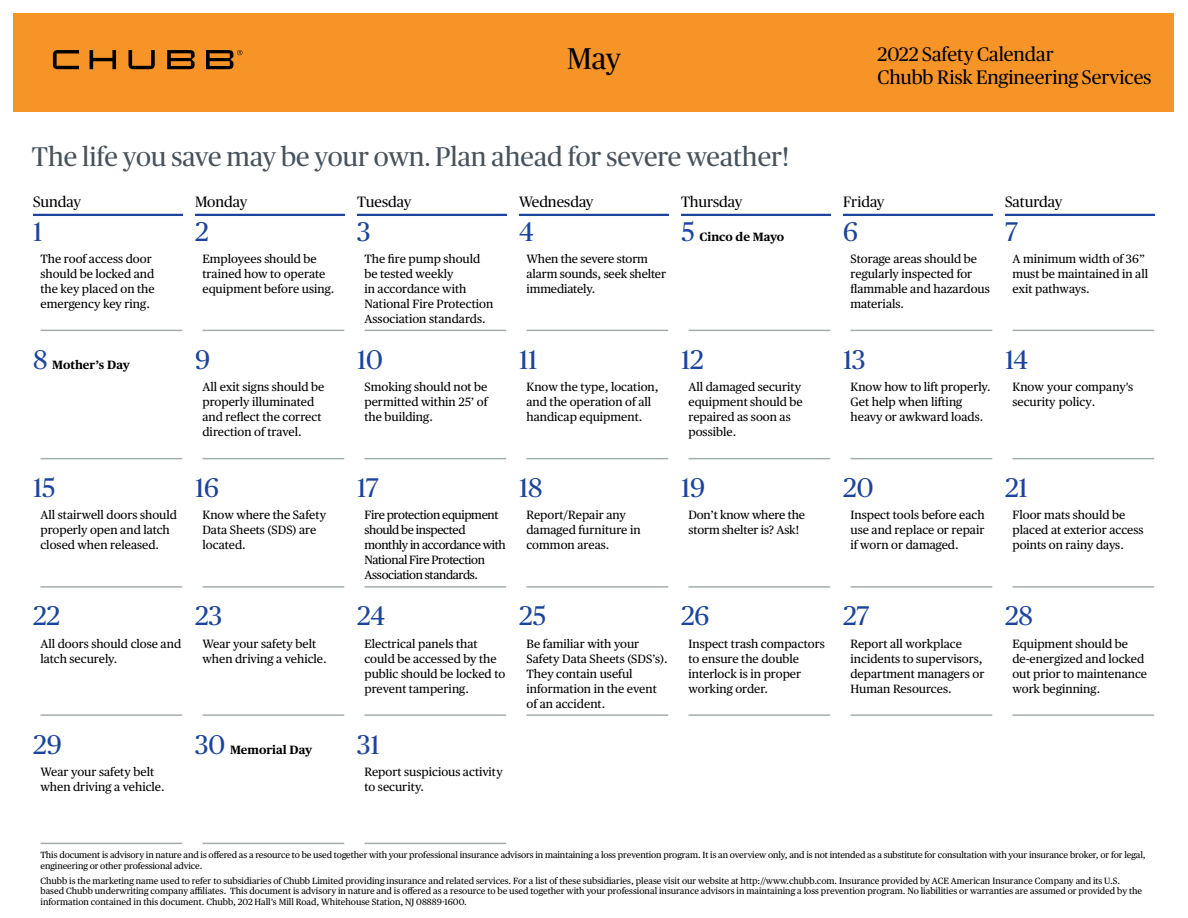
<style>
.page{position:relative;width:1188px;height:918px;background:#fff}
.page>*{position:absolute;margin:0;border:0;box-sizing:border-box;transform-origin:0 0}
.t1{font:30px "Chubb Publico";color:#000}
.t2{font:27px "Chubb Publico";color:#48525a}
.t3{font:27px "Chubb Publico";color:#1c449c}
.t4{font:19.5px/22.5px "Chubb Publico";color:#000}
.t5{font:15px "Chubb Publico";color:#000}
.t6{font:12px/15px "Chubb Publico Text";color:#000}
.t7{font:12px/15px "Chubb Publico Text";letter-spacing:-.03em;color:#000}
.t8{font:700 12px "Chubb Publico Text";color:#000}
.t9{font:9px/10.5px "Chubb Publico Text";color:#000}
</style>
<div class="page">
<div style="left:14px;top:14px;width:1160px;height:98px;background:#f79428"></div>
<svg style="left:53px;top:50px;width:189px;height:19px"></svg>
<hr style="left:33px;top:214px;width:150px;height:2px;background:#1c449c">
<hr style="left:195px;top:214px;width:150px;height:2px;background:#1c449c">
<hr style="left:357px;top:214px;width:150px;height:2px;background:#1c449c">
<hr style="left:519px;top:214px;width:150px;height:2px;background:#1c449c">
<hr style="left:681px;top:214px;width:150px;height:2px;background:#1c449c">
<hr style="left:843px;top:214px;width:150px;height:2px;background:#1c449c">
<hr style="left:1005px;top:214px;width:150px;height:2px;background:#1c449c">
<hr style="left:40px;top:330px;width:142px;height:1px;background:#a3afa9">
<hr style="left:202px;top:330px;width:142px;height:1px;background:#a3afa9">
<hr style="left:364px;top:330px;width:142px;height:1px;background:#a3afa9">
<hr style="left:526px;top:330px;width:142px;height:1px;background:#a3afa9">
<hr style="left:688px;top:330px;width:142px;height:1px;background:#a3afa9">
<hr style="left:850px;top:330px;width:142px;height:1px;background:#a3afa9">
<hr style="left:1012px;top:330px;width:142px;height:1px;background:#a3afa9">
<hr style="left:40px;top:458px;width:142px;height:1px;background:#a3afa9">
<hr style="left:202px;top:458px;width:142px;height:1px;background:#a3afa9">
<hr style="left:364px;top:458px;width:142px;height:1px;background:#a3afa9">
<hr style="left:526px;top:458px;width:142px;height:1px;background:#a3afa9">
<hr style="left:688px;top:458px;width:142px;height:1px;background:#a3afa9">
<hr style="left:850px;top:458px;width:142px;height:1px;background:#a3afa9">
<hr style="left:1012px;top:458px;width:142px;height:1px;background:#a3afa9">
<hr style="left:40px;top:586px;width:142px;height:2px;background:#a3afa9">
<hr style="left:202px;top:586px;width:142px;height:2px;background:#a3afa9">
<hr style="left:364px;top:586px;width:142px;height:2px;background:#a3afa9">
<hr style="left:526px;top:586px;width:142px;height:2px;background:#a3afa9">
<hr style="left:688px;top:586px;width:142px;height:2px;background:#a3afa9">
<hr style="left:850px;top:586px;width:142px;height:2px;background:#a3afa9">
<hr style="left:1012px;top:586px;width:142px;height:2px;background:#a3afa9">
<hr style="left:40px;top:714px;width:142px;height:2px;background:#a3afa9">
<hr style="left:202px;top:714px;width:142px;height:2px;background:#a3afa9">
<hr style="left:364px;top:714px;width:142px;height:2px;background:#a3afa9">
<hr style="left:526px;top:714px;width:142px;height:2px;background:#a3afa9">
<hr style="left:688px;top:714px;width:142px;height:2px;background:#a3afa9">
<hr style="left:850px;top:714px;width:142px;height:2px;background:#a3afa9">
<hr style="left:1012px;top:714px;width:142px;height:2px;background:#a3afa9">
<hr style="left:40px;top:843px;width:142px;height:1px;background:#a3afa9">
<hr style="left:202px;top:843px;width:142px;height:1px;background:#a3afa9">
<hr style="left:364px;top:843px;width:142px;height:1px;background:#a3afa9">
<h1 class="t1" style="left:567px;top:38px;width:55px">May</h1>
<h3 class="t4" style="left:878px;top:42px;width:275px">2022 Safety Calendar<br>Chubb Risk Engineering Services</h3>
<h2 class="t2" style="left:32px;top:138px;width:759px">The life you save may be your own. Plan ahead for severe weather!</h2>
<p class="t5" style="left:33px;top:191px;width:50px">Sunday</p>
<p class="t5" style="left:195px;top:191px;width:54px">Monday</p>
<p class="t5" style="left:357px;top:191px;width:56px">Tuesday</p>
<p class="t5" style="left:519px;top:191px;width:76px">Wednesday</p>
<p class="t5" style="left:681px;top:191px;width:63px">Thursday</p>
<p class="t5" style="left:843px;top:191px;width:43px">Friday</p>
<p class="t5" style="left:1005px;top:191px;width:59px">Saturday</p>
<h2 class="t3" style="left:33px;top:212px;width:11px">1</h2>
<p class="t6" style="left:40px;top:250px;width:116px">The roof access door should be locked and the key placed on the emergency key ring.</p>
<h2 class="t3" style="left:681px;top:212px;width:15px">5</h2>
<p class="t8" style="left:700px;top:227px;width:86px">Cinco de Mayo</p>
<h2 class="t3" style="left:843px;top:212px;width:16px">6</h2>
<p class="t6" style="left:850px;top:250px;width:141px">Storage areas should be regularly inspected for flammable and hazardous materials.</p>
<h2 class="t3" style="left:195px;top:212px;width:15px">2</h2>
<p class="t6" style="left:202px;top:250px;width:133px">Employees should be trained how to operate equipment before using.</p>
<h2 class="t3" style="left:357px;top:212px;width:15px">3</h2>
<p class="t6" style="left:364px;top:250px;width:130px">The fire pump should be tested weekly<br>in accordance with<br>National Fire Protection<br>Association standards.</p>
<h2 class="t3" style="left:519px;top:212px;width:16px">4</h2>
<p class="t6" style="left:526px;top:250px;width:141px">When the severe storm alarm sounds, seek shelter immediately.</p>
<h2 class="t3" style="left:1005px;top:212px;width:14px">7</h2>
<p class="t6" style="left:1012px;top:250px;width:137px">A minimum width of 36” must be maintained in all exit pathways.</p>
<h2 class="t3" style="left:33px;top:341px;width:16px">8</h2>
<p class="t8" style="left:52px;top:355px;width:79px">Mother’s Day</p>
<h2 class="t3" style="left:195px;top:341px;width:16px">9</h2>
<p class="t6" style="left:202px;top:379px;width:123px">All exit signs should be properly illuminated and reflect the correct direction of travel.</p>
<h2 class="t3" style="left:357px;top:341px;width:27px">10</h2>
<p class="t6" style="left:364px;top:379px;width:125px;text-align:justify">Smoking should not be permitted within 25’ of the building.</p>
<h2 class="t3" style="left:519px;top:341px;width:20px">11</h2>
<p class="t6" style="left:526px;top:379px;width:134px">Know the type, location, and the operation of all handicap equipment.</p>
<h2 class="t3" style="left:681px;top:341px;width:24px">12</h2>
<p class="t6" style="left:688px;top:379px;width:116px">All damaged security equipment should be repaired as soon as possible.</p>
<h2 class="t3" style="left:33px;top:469px;width:24px">15</h2>
<p class="t6" style="left:40px;top:507px;width:138px">All stairwell doors should properly open and latch closed when released.</p>
<h2 class="t3" style="left:33px;top:597px;width:29px">22</h2>
<p class="t6" style="left:40px;top:635px;width:142px">All doors should close and latch securely.</p>
<h2 class="t3" style="left:33px;top:725px;width:30px">29</h2>
<p class="t6" style="left:40px;top:763px;width:126px">Wear your safety belt when driving a vehicle.</p>
<h2 class="t3" style="left:195px;top:469px;width:26px">16</h2>
<p class="t6" style="left:202px;top:507px;width:125px">Know where the Safety<br>Data Sheets (SDS) are located.</p>
<h2 class="t3" style="left:195px;top:597px;width:29px">23</h2>
<p class="t6" style="left:202px;top:635px;width:126px">Wear your safety belt when driving a vehicle.</p>
<h2 class="t3" style="left:357px;top:469px;width:23px">17</h2>
<p class="t7" style="left:364px;top:507px;width:143px">Fire protection equipment should be inspected monthly in accordance with<br>National Fire Protection<br>Association standards.</p>
<h2 class="t3" style="left:357px;top:597px;width:30px">24</h2>
<p class="t6" style="left:364px;top:635px;width:142px">Electrical panels that could be accessed by the public should be locked to prevent tampering.</p>
<h2 class="t3" style="left:195px;top:725px;width:32px">30</h2>
<p class="t8" style="left:230px;top:740px;width:84px">Memorial Day</p>
<h2 class="t3" style="left:357px;top:725px;width:24px">31</h2>
<p class="t6" style="left:364px;top:763px;width:140px">Report suspicious activity to security.</p>
<h2 class="t3" style="left:519px;top:469px;width:25px">18</h2>
<p class="t6" style="left:526px;top:507px;width:116px">Report/Repair any damaged furniture in common areas.</p>
<h2 class="t3" style="left:519px;top:597px;width:29px">25</h2>
<p class="t6" style="left:526px;top:635px;width:143px">Be familiar with your<br>Safety Data Sheets (SDS’s).<br>They contain useful information in the event of an accident.</p>
<h2 class="t3" style="left:681px;top:469px;width:26px">19</h2>
<p class="t6" style="left:688px;top:507px;width:118px">Don’t know where the storm shelter is? Ask!</p>
<h2 class="t3" style="left:681px;top:597px;width:30px">26</h2>
<p class="t6" style="left:688px;top:635px;width:138px">Inspect trash compactors to ensure the double interlock is in proper working order.</p>
<h2 class="t3" style="left:843px;top:341px;width:24px">13</h2>
<p class="t6" style="left:850px;top:379px;width:142px">Know how to lift properly.<br>Get help when lifting heavy or awkward loads.</p>
<h2 class="t3" style="left:1005px;top:341px;width:25px">14</h2>
<p class="t6" style="left:1012px;top:379px;width:122px">Know your company's security policy.</p>
<h2 class="t3" style="left:843px;top:469px;width:32px">20</h2>
<p class="t6" style="left:850px;top:507px;width:136px;text-align:justify">Inspect tools before each use and replace or repair if worn or damaged.</p>
<h2 class="t3" style="left:1005px;top:469px;width:24px">21</h2>
<p class="t6" style="left:1012px;top:507px;width:133px">Floor mats should be placed at exterior access points on rainy days.</p>
<h2 class="t3" style="left:843px;top:597px;width:28px">27</h2>
<p class="t6" style="left:850px;top:635px;width:135px">Report all workplace incidents to supervisors, department managers or<br>Human Resources.</p>
<h2 class="t3" style="left:1005px;top:597px;width:29px">28</h2>
<p class="t6" style="left:1012px;top:635px;width:136px">Equipment should be de-energized and locked out prior to maintenance work beginning.</p>
<p class="t9" style="left:40px;top:849px;width:1107px">This document is advisory in nature and is offered as a resource to be used together with your professional insurance advisors in maintaining a loss prevention program. It is an overview only, and is not intended as a substitute for consultation with your insurance broker, or for legal, engineering or other professional advice.</p>
<p class="t9" style="left:40px;top:875px;width:1103px">Chubb is the marketing name used to refer to subsidiaries of Chubb Limited providing insurance and related services. For a list of these subsidiaries, please visit our website at http://www.chubb.com. Insurance provided by ACE American Insurance Company and its U.S. based Chubb underwriting company affiliates. This document is advisory in nature and is offered as a resource to be used together with your professional insurance advisors in maintaining a loss prevention program. No liabilities or warranties are assumed or provided by the information contained in this document. Chubb, 202 Hall’s Mill Road, Whitehouse Station, NJ 08889-1600.</p>
</div>
